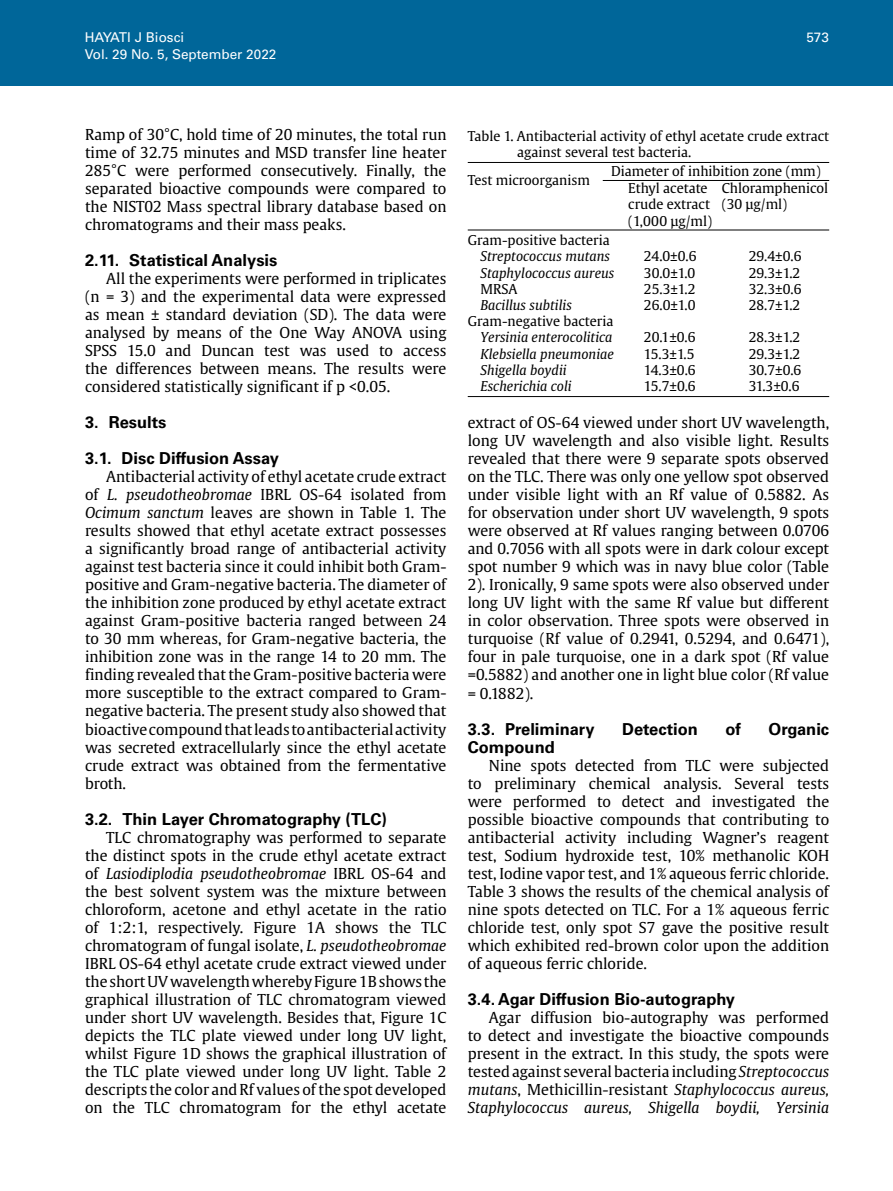
<style>
.page{position:relative;width:893px;height:1191px;background:#fff}
.page>*{position:absolute;margin:0;border:0;box-sizing:border-box;transform-origin:0 0}
.t1{font:700 16.5px/36px "Univers LT Std";color:#000}
.t2{font:15px/18px "Gulliver";color:#000;text-align:justify}
.t3{font:13.5px/16.2px "Gulliver";color:#000;text-align:justify}
.t4{font:italic 13.5px/16.2px "Gulliver";color:#000}
.t5{font:13.5px "Univers LT Std";color:#fff}
.s1{font-style:italic}
</style>
<div class="page">
<hr style="left:468px;top:162px;width:361px;height:1px;background:#000">
<hr style="left:603px;top:180px;width:226px;height:1px;background:#000">
<hr style="left:468px;top:230px;width:361px;height:1px;background:#000">
<hr style="left:468px;top:396px;width:361px;height:1px;background:#000">
<div style="left:0;top:0;width:893px;height:85px;background:#069"></div>
<p class="t5" style="left:85px;top:30px;width:101px">HAYATI J Biosci</p>
<p class="t5" style="left:806px;top:30px;width:24px">573</p>
<p class="t5" style="left:85px;top:46px;width:193px">Vol. 29 No. 5, September 2022</p>
<p class="t2" style="left:85px;top:126px;width:363px">Ramp of 30°C, hold time of 20 minutes, the total run time of 32.75 minutes and MSD transfer line heater 285°C were performed consecutively. Finally, the separated bioactive compounds were compared to the NIST02 Mass spectral library database based on chromatograms and their mass peaks.</p>
<p class="t1" style="left:85px;top:243px;width:194px">2.11. Statistical Analysis</p>
<p class="t2" style="left:85px;top:270px;width:363px;text-indent:21px">All the experiments were performed in triplicates (n = 3) and the experimental data were expressed as mean ± standard deviation (SD). The data were analysed by means of the One Way ANOVA using SPSS 15.0 and Duncan test was used to access the differences between means. The results were considered statistically significant if p &lt;0.05.</p>
<p class="t1" style="left:85px;top:405px;width:196px">3. Results<br>3.1. Disc Diffusion Assay</p>
<p class="t2" style="left:85px;top:468px;width:363px;text-indent:21px">Antibacterial activity of ethyl acetate crude extract of <span class="s1">L. pseudotheobromae</span> IBRL OS-64 isolated from <span class="s1">Ocimum sanctum</span> leaves are shown in Table 1. The results showed that ethyl acetate extract possesses a significantly broad range of antibacterial activity against test bacteria since it could inhibit both Gram&shy;positive and Gram-negative bacteria. The diameter of the inhibition zone produced by ethyl acetate extract against Gram-positive bacteria ranged between 24 to 30 mm whereas, for Gram-negative bacteria, the inhibition zone was in the range 14 to 20 mm. The finding revealed that the Gram-positive bacteria were more susceptible to the extract compared to Gram&shy;negative bacteria. The present study also showed that bioactive compound that leads to antibacterial activity was secreted extracellularly since the ethyl acetate crude extract was obtained from the fermentative broth.</p>
<p class="t1" style="left:85px;top:801px;width:303px">3.2. Thin Layer Chromatography (TLC)</p>
<p class="t2" style="left:85px;top:828px;width:363px;text-indent:21px">TLC chromatography was performed to separate the distinct spots in the crude ethyl acetate extract of <span class="s1">Lasiodiplodia pseudotheobromae</span> IBRL OS-64 and the best solvent system was the mixture between chloroform, acetone and ethyl acetate in the ratio of 1:2:1, respectively. Figure 1A shows the TLC chromatogram of fungal isolate, <span class="s1">L. pseudotheobromae </span>IBRL OS-64 ethyl acetate crude extract viewed under the short UV wavelength whereby Figure 1B shows the graphical illustration of TLC chromatogram viewed under short UV wavelength. Besides that, Figure 1C depicts the TLC plate viewed under long UV light, whilst Figure 1D shows the graphical illustration of the TLC plate viewed under long UV light. Table 2 descripts the color and Rf values of the spot developed on the TLC chromatogram for the ethyl acetate</p>
<p class="t3" style="left:517px;top:127px;width:313px;text-indent:-50px">Table 1. Antibacterial activity of ethyl acetate crude extract against several test bacteria.</p>
<p class="t3" style="left:468px;top:172px;width:124px">Test microorganism</p>
<p class="t3" style="left:611px;top:163px;width:211px">Diameter of inhibition zone (mm)</p>
<p class="t3" style="left:628px;top:180px;width:85px;text-align:left">Ethyl acetate crude extract (1,000 µg/ml)</p>
<p class="t3" style="left:644px;top:248px;width:54px">24.0±0.6<br>30.0±1.0<br>25.3±1.2<br>26.0±1.0</p>
<p class="t3" style="left:644px;top:329px;width:53px">20.1±0.6<br>15.3±1.5<br>14.3±0.6<br>15.7±0.6</p>
<p class="t3" style="left:722px;top:180px;width:108px">Chloramphenicol (30 µg/ml)</p>
<p class="t3" style="left:749px;top:248px;width:54px">29.4±0.6<br>29.3±1.2<br>32.3±0.6<br>28.7±1.2</p>
<p class="t3" style="left:749px;top:329px;width:54px">28.3±1.2<br>29.3±1.2<br>30.7±0.6<br>31.3±0.6</p>
<p class="t3" style="left:468px;top:232px;width:143px">Gram-positive bacteria</p>
<p class="t4" style="left:480px;top:248px;width:135px">Streptococcus mutans<br>Staphylococcus aureus</p>
<p class="t3" style="left:480px;top:281px;width:38px">MRSA</p>
<p class="t4" style="left:480px;top:297px;width:93px">Bacillus subtilis</p>
<p class="t3" style="left:468px;top:313px;width:147px">Gram-negative bacteria</p>
<p class="t4" style="left:480px;top:329px;width:135px">Yersinia enterocolitica<br>Klebsiella pneumoniae<br>Shigella boydii<br>Escherichia coli</p>
<p class="t2" style="left:468px;top:414px;width:363px">extract of OS-64 viewed under short UV wavelength, long UV wavelength and also visible light. Results revealed that there were 9 separate spots observed on the TLC. There was only one yellow spot observed under visible light with an Rf value of 0.5882. As for observation under short UV wavelength, 9 spots were observed at Rf values ranging between 0.0706 and 0.7056 with all spots were in dark colour except spot number 9 which was in navy blue color (Table 2). Ironically, 9 same spots were also observed under long UV light with the same Rf value but different in color observation. Three spots were observed in turquoise (Rf value of 0.2941, 0.5294, and 0.6471), four in pale turquoise, one in a dark spot (Rf value =0.5882) and another one in light blue color (Rf value = 0.1882).</p>
<p class="t1" style="left:468px;top:711px;width:128px">3.3. Preliminary</p>
<p class="t1" style="left:622px;top:711px;width:77px">Detection</p>
<p class="t1" style="left:725px;top:711px;width:17px">of</p>
<p class="t1" style="left:768px;top:711px;width:62px">Organic</p>
<p class="t1" style="left:468px;top:729px;width:89px">Compound</p>
<p class="t2" style="left:468px;top:756px;width:363px;text-indent:21px">Nine spots detected from TLC were subjected to preliminary chemical analysis. Several tests were performed to detect and investigated the possible bioactive compounds that contributing to antibacterial activity including Wagner’s reagent test, Sodium hydroxide test, 10% methanolic KOH test, Iodine vapor test, and 1% aqueous ferric chloride.<br>Table 3 shows the results of the chemical analysis of nine spots detected on TLC. For a 1% aqueous ferric chloride test, only spot S7 gave the positive result which exhibited red-brown color upon the addition of aqueous ferric chloride.</p>
<p class="t1" style="left:468px;top:981px;width:269px">3.4. Agar Diffusion Bio-autography</p>
<p class="t2" style="left:468px;top:1008px;width:363px;text-indent:21px">Agar diffusion bio-autography was performed to detect and investigate the bioactive compounds present in the extract. In this study, the spots were tested against several bacteria including <span class="s1">Streptococcus mutans</span>, Methicillin-resistant <span class="s1">Staphylococcus aureus, Staphylococcus aureus, Shigella boydii, Yersinia</span></p>
</div>
